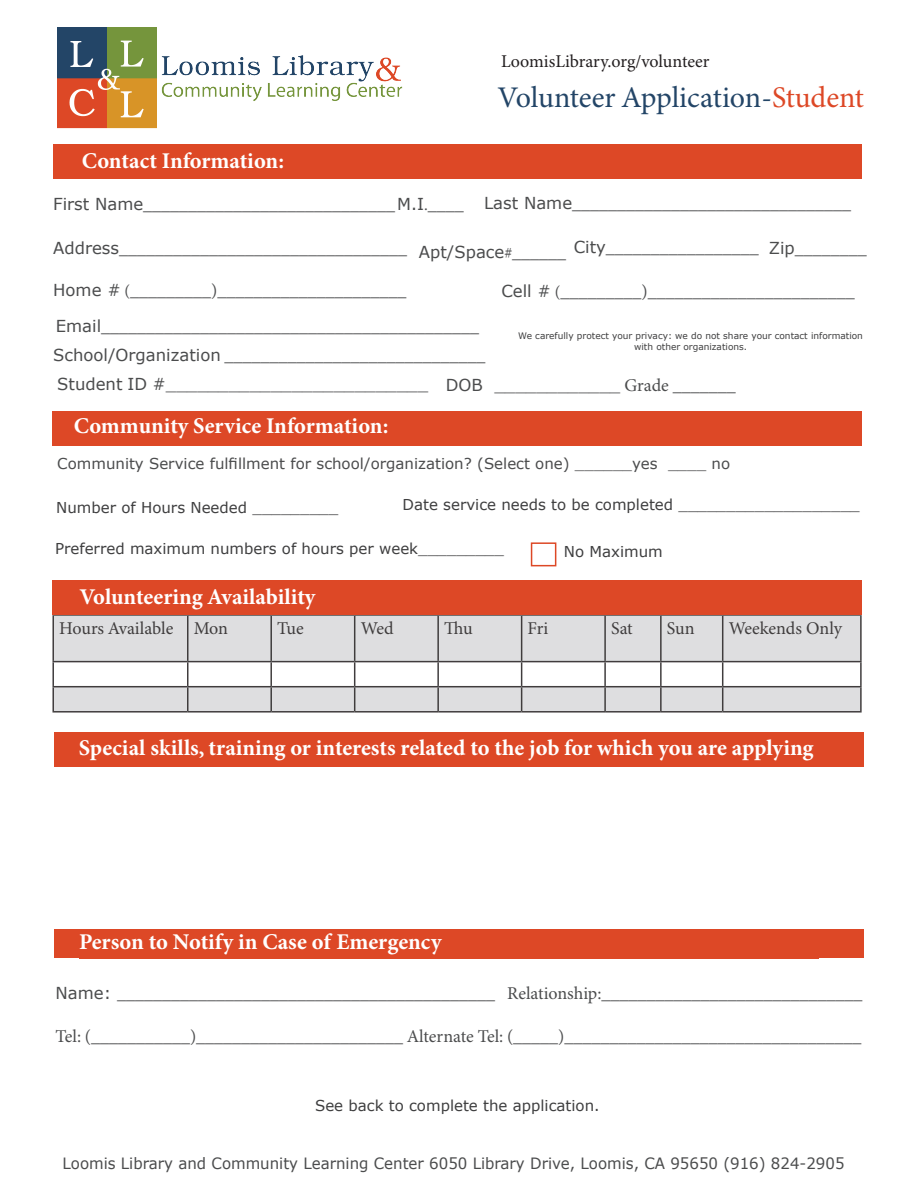
<style>
.page{position:relative;width:918px;height:1188px;background:#fff}
.page>*{position:absolute;margin:0;border:0;box-sizing:border-box;transform-origin:0 0}
.t1{font:30px "Minion Pro";letter-spacing:-.005em;color:#234567}
.t2{font:700 22.5px "Minion Pro";color:#fff}
.t3{font:18px "Minion Pro";letter-spacing:-.005em;color:#4b4c4d}
.t4{font:18px "Minion Pro";letter-spacing:-.005em;color:#231f20}
.t5{font:16.5px "Verdana";color:#4b4c4d}
.t6{font:15.6px "Verdana";color:#4b4c4d;scale:.96 1}
.t7{font:15px "Verdana";color:#3e3e3f}
.t8{font:15px "Verdana";color:#4b4c4d}
.t9{font:9px/10.8px "Verdana";color:#3e3e3f;text-align:center}
.s1{color:#dd4826}
.s2{font-family:"Verdana";font-size:16.5px}
.s3{font-size:16.5px}
.s4{font-family:"Minion Pro"}
.s5{font-family:"Minion Pro";font-size:18px}
</style>
<div class="page">
<img style="left:57px;top:27px;width:346px;height:102px">
<div style="left:531px;top:542px;width:25px;height:24px;border:2px solid #dd4826"></div>
<div style="left:52px;top:411px;width:810px;height:34px;background:#dd4826"></div>
<svg style="left:54px;top:616px;width:806px;height:95px;fill:#dedee0"></svg>
<hr style="left:52px;top:614px;width:136px;height:2px;background:#231f20">
<hr style="left:52px;top:616px;width:2px;height:45px;background:#231f20">
<hr style="left:188px;top:614px;width:83px;height:2px;background:#231f20">
<hr style="left:187px;top:616px;width:2px;height:45px;background:#231f20">
<hr style="left:271px;top:614px;width:84px;height:2px;background:#231f20">
<hr style="left:270px;top:616px;width:2px;height:45px;background:#231f20">
<hr style="left:355px;top:614px;width:83px;height:2px;background:#231f20">
<hr style="left:354px;top:616px;width:1px;height:45px;background:#231f20">
<hr style="left:438px;top:614px;width:84px;height:2px;background:#231f20">
<hr style="left:437px;top:616px;width:2px;height:45px;background:#231f20">
<hr style="left:522px;top:614px;width:83px;height:2px;background:#231f20">
<hr style="left:521px;top:616px;width:1px;height:45px;background:#231f20">
<hr style="left:605px;top:614px;width:56px;height:2px;background:#231f20">
<hr style="left:604px;top:616px;width:2px;height:45px;background:#231f20">
<hr style="left:661px;top:614px;width:62px;height:2px;background:#231f20">
<hr style="left:660px;top:616px;width:2px;height:45px;background:#231f20">
<hr style="left:723px;top:614px;width:139px;height:2px;background:#231f20">
<hr style="left:722px;top:616px;width:1px;height:45px;background:#231f20">
<hr style="left:860px;top:616px;width:2px;height:45px;background:#231f20">
<hr style="left:52px;top:661px;width:136px;height:1px;background:#231f20">
<hr style="left:52px;top:662px;width:2px;height:24px;background:#231f20">
<hr style="left:188px;top:661px;width:83px;height:1px;background:#231f20">
<hr style="left:187px;top:662px;width:2px;height:24px;background:#231f20">
<hr style="left:271px;top:661px;width:84px;height:1px;background:#231f20">
<hr style="left:270px;top:662px;width:2px;height:24px;background:#231f20">
<hr style="left:355px;top:661px;width:83px;height:1px;background:#231f20">
<hr style="left:438px;top:661px;width:84px;height:1px;background:#231f20">
<hr style="left:437px;top:662px;width:2px;height:24px;background:#231f20">
<hr style="left:522px;top:661px;width:83px;height:1px;background:#231f20">
<hr style="left:605px;top:661px;width:56px;height:1px;background:#231f20">
<hr style="left:604px;top:662px;width:2px;height:24px;background:#231f20">
<hr style="left:661px;top:661px;width:62px;height:1px;background:#231f20">
<hr style="left:660px;top:662px;width:2px;height:24px;background:#231f20">
<hr style="left:723px;top:661px;width:139px;height:1px;background:#231f20">
<hr style="left:860px;top:662px;width:2px;height:24px;background:#231f20">
<hr style="left:52px;top:686px;width:136px;height:1px;background:#231f20">
<hr style="left:52px;top:687px;width:2px;height:24px;background:#231f20">
<hr style="left:188px;top:686px;width:83px;height:1px;background:#231f20">
<hr style="left:187px;top:687px;width:2px;height:24px;background:#231f20">
<hr style="left:271px;top:686px;width:84px;height:1px;background:#231f20">
<hr style="left:270px;top:687px;width:2px;height:24px;background:#231f20">
<hr style="left:355px;top:686px;width:83px;height:1px;background:#231f20">
<svg style="left:354px;top:662px;width:1px;height:49px"></svg>
<hr style="left:438px;top:686px;width:84px;height:1px;background:#231f20">
<hr style="left:437px;top:687px;width:2px;height:24px;background:#231f20">
<hr style="left:522px;top:686px;width:83px;height:1px;background:#231f20">
<svg style="left:521px;top:662px;width:1px;height:49px"></svg>
<hr style="left:605px;top:686px;width:56px;height:1px;background:#231f20">
<hr style="left:604px;top:687px;width:2px;height:24px;background:#231f20">
<hr style="left:661px;top:686px;width:62px;height:1px;background:#231f20">
<hr style="left:660px;top:687px;width:2px;height:24px;background:#231f20">
<hr style="left:723px;top:686px;width:139px;height:1px;background:#231f20">
<svg style="left:722px;top:662px;width:1px;height:49px"></svg>
<hr style="left:860px;top:687px;width:2px;height:24px;background:#231f20">
<hr style="left:52px;top:711px;width:136px;height:2px;background:#231f20">
<hr style="left:188px;top:711px;width:83px;height:2px;background:#231f20">
<hr style="left:271px;top:711px;width:84px;height:2px;background:#231f20">
<hr style="left:355px;top:711px;width:83px;height:2px;background:#231f20">
<hr style="left:438px;top:711px;width:84px;height:2px;background:#231f20">
<hr style="left:522px;top:711px;width:83px;height:2px;background:#231f20">
<hr style="left:605px;top:711px;width:56px;height:2px;background:#231f20">
<hr style="left:661px;top:711px;width:62px;height:2px;background:#231f20">
<hr style="left:723px;top:711px;width:139px;height:2px;background:#231f20">
<div style="left:52px;top:581px;width:810px;height:34px;background:#dd4826"></div>
<div style="left:54px;top:733px;width:809px;height:34px;background:#dd4826"></div>
<div style="left:53px;top:144px;width:809px;height:34px;background:#dd4826"></div>
<div style="left:54px;top:930px;width:810px;height:28px;background:#dd4826"></div>
<p class="t4" style="left:501px;top:51px;width:210px">LoomisLibrary.org/volunteer</p>
<p class="t2" style="left:82px;top:147px;width:204px">Contact Information:</p>
<p class="t1" style="left:498px;top:79px;width:368px">Volunteer Application-<span class="s1">Student</span></p>
<p class="t3" style="left:53px;top:193px;width:412px"><span class="s2">First Name</span>____________________________<span class="s2">M.I</span><span class="s3">.</span>____</p>
<p class="t3" style="left:484px;top:193px;width:369px"><span class="s2">Last Name</span>_______________________________</p>
<p class="t3" style="left:53px;top:238px;width:355px"><span class="s2">Address</span>________________________________</p>
<p class="t5" style="left:419px;top:241px;width:149px">Apt/Space<span class="s4">#</span><span class="s5">______</span></p>
<p class="t3" style="left:574px;top:237px;width:187px"><span class="s2">City</span>_________________</p>
<p class="t3" style="left:769px;top:238px;width:100px"><span class="s2">Zip</span>________</p>
<p class="t3" style="left:53px;top:279px;width:355px"><span class="s2">Home #</span> <span class="s3">(</span>_________)_____________________</p>
<p class="t3" style="left:501px;top:280px;width:355px"><span class="s2">Cell #</span> <span class="s3">(</span>_________)_______________________</p>
<p class="t3" style="left:56px;top:315px;width:425px"><span class="s2">Email</span>__________________________________________</p>
<p class="t9" style="left:518px;top:331px;width:346px">We carefully protect your privacy: we do not share your contact information with other organizations.</p>
<p class="t3" style="left:53px;top:345px;width:434px"><span class="s2">School/Organization</span> _____________________________</p>
<p class="t5" style="left:446px;top:375px;width:292px">DOB ____________ <span class="s5">Grade _______</span></p>
<p class="t5" style="left:57px;top:374px;width:372px">Student ID #_________________________</p>
<p class="t2" style="left:74px;top:413px;width:316px">Community Service Information:</p>
<p class="t8" style="left:57px;top:454px;width:674px">Community Service fulfillment for school/organization? (Select one) ______yes ____ no</p>
<p class="t7" style="left:403px;top:495px;width:459px">Date service needs to be completed ___________________</p>
<p class="t7" style="left:56px;top:498px;width:284px">Number of Hours Needed _________</p>
<p class="t7" style="left:55px;top:539px;width:451px">Preferred maximum numbers of hours per week_________</p>
<p class="t7" style="left:564px;top:542px;width:100px">No Maximum</p>
<p class="t2" style="left:79px;top:584px;width:237px">Volunteering Availability</p>
<p class="t4" style="left:59px;top:618px;width:170px">Hours Available Mon</p>
<p class="t4" style="left:277px;top:618px;width:28px">Tue</p>
<p class="t4" style="left:361px;top:618px;width:34px">Wed</p>
<p class="t4" style="left:444px;top:618px;width:30px">Thu</p>
<p class="t4" style="left:528px;top:618px;width:22px">Fri</p>
<p class="t4" style="left:611px;top:618px;width:23px">Sat</p>
<p class="t4" style="left:667px;top:618px;width:29px">Sun</p>
<p class="t4" style="left:729px;top:618px;width:115px">Weekends Only</p>
<p class="t2" style="left:79px;top:735px;width:736px">Special skills, training or interests related to the job for which you are applying</p>
<p class="t2" style="left:79px;top:929px;width:364px">Person to Notify in Case of Emergency</p>
<p class="t3" style="left:56px;top:982px;width:808px"><span class="s2">Name:</span> __________________________________________ Relationship:_____________________________</p>
<p class="t3" style="left:56px;top:1026px;width:807px">Tel: (___________)_______________________ Alternate Tel: (_____)_________________________________</p>
<p class="t7" style="left:315px;top:1096px;width:286px">See back to complete the application.</p>
<p class="t6" style="left:63px;top:1153px;width:816px">Loomis Library and Community Learning Center 6050 Library Drive, Loomis, CA 95650 (916) 824-2905</p>
</div>
